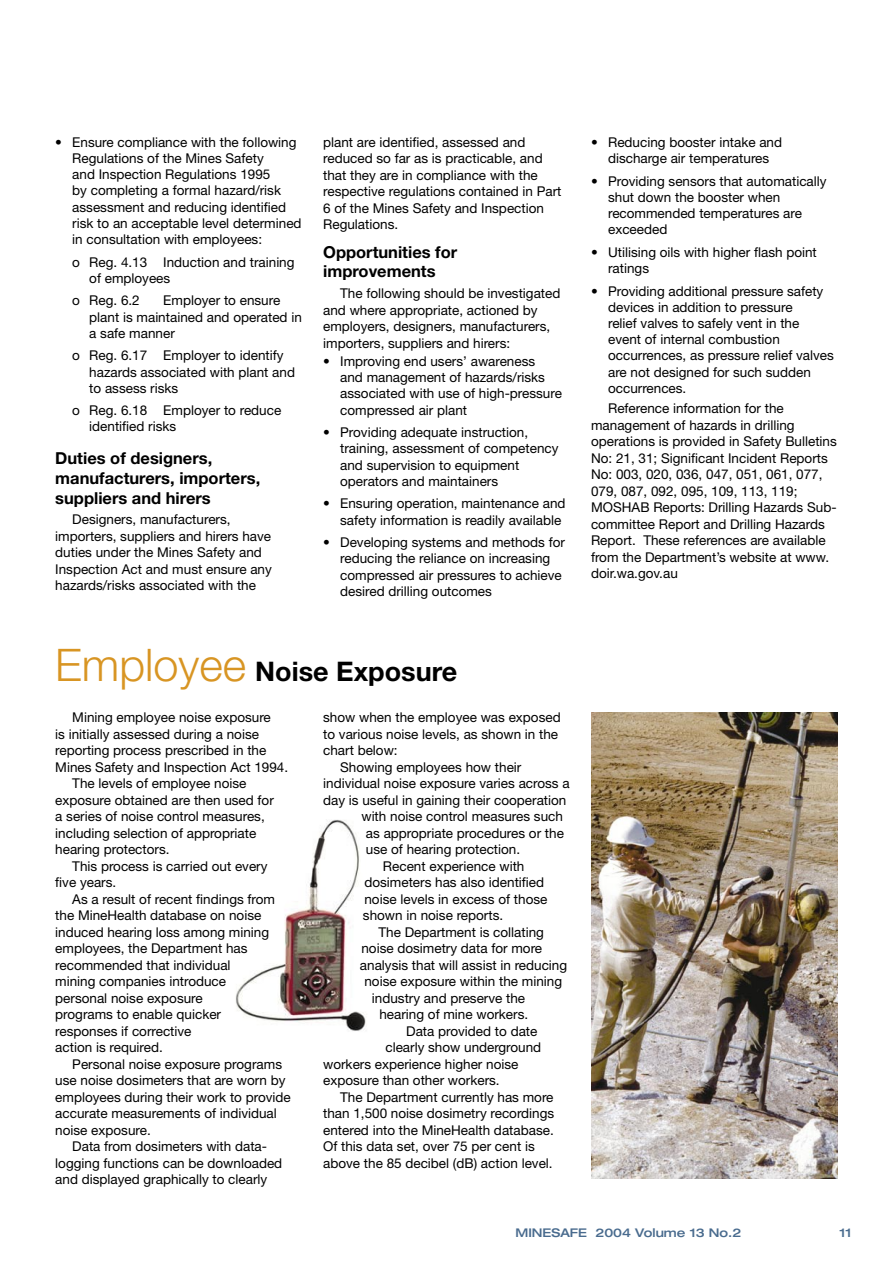
<style>
.page{position:relative;width:893px;height:1263px;background:#fff}
.page>*{position:absolute;margin:0;border:0;box-sizing:border-box;transform-origin:0 0}
.heading{font:700 27px "Helvetica Neue";color:#000}
.sub_head{font:700 16.5px/19.8px "Helvetica Neue";color:#000}
.body_text{font:13.5px/16.5px "Helvetica Neue";color:#000}
.dotpoint{font:13.5px/16.2px "Helvetica Neue";color:#000}
.t1{font:500 expanded 12px "Helvetica Neue";color:#496b8e}
.s1{font-weight:300;font-size:45px;color:#d89523}
</style>
<div class="page">
<img style="left:236px;top:819px;width:130px;height:212px">
<img style="left:591px;top:713px;width:247px;height:466px">
<p class="dotpoint" style="left:72px;top:134px;width:231px;text-indent:-17px">• Ensure compliance with the following Regulations of the Mines Safety<br>and Inspection Regulations 1995<br>by completing a formal hazard/risk assessment and reducing identified risk to an acceptable level determined in consultation with employees:</p>
<p class="dotpoint" style="left:89px;top:253px;width:207px;text-indent:-17px">o Reg. 4.13 Induction and training of employees</p>
<p class="dotpoint" style="left:72px;top:292px;width:69px">o Reg. 6.2</p>
<p class="dotpoint" style="left:89px;top:292px;width:214px;text-indent:74px">Employer to ensure plant is maintained and operated in a safe manner</p>
<p class="dotpoint" style="left:89px;top:347px;width:207px;text-indent:-17px">o Reg. 6.17 Employer to identify hazards associated with plant and to assess risks</p>
<p class="dotpoint" style="left:89px;top:402px;width:194px;text-indent:-17px">o Reg. 6.18 Employer to reduce identified risks</p>
<p class="sub_head" style="left:55px;top:448px;width:206px">Duties of designers, manufacturers, importers, suppliers and hirers</p>
<p class="body_text" style="left:55px;top:511px;width:218px;text-indent:17px">Designers, manufacturers, importers, suppliers and hirers have duties under the Mines Safety and Inspection Act and must ensure any hazards/risks associated with the</p>
<p class="body_text" style="left:323px;top:133px;width:240px">plant are identified, assessed and reduced so far as is practicable, and that they are in compliance with the respective regulations contained in Part 6 of the Mines Safety and Inspection Regulations.</p>
<p class="sub_head" style="left:323px;top:241px;width:136px">Opportunities for improvements</p>
<p class="body_text" style="left:323px;top:285px;width:239px;text-indent:17px">The following should be investigated and where appropriate, actioned by employers, designers, manufacturers, importers, suppliers and hirers:</p>
<p class="dotpoint" style="left:340px;top:353px;width:223px;text-indent:-17px">• Improving end users’ awareness<br>and management of hazards/risks associated with use of high-pressure compressed air plant</p>
<p class="dotpoint" style="left:340px;top:424px;width:220px;text-indent:-17px">• Providing adequate instruction, training, assessment of competency and supervision to equipment operators and maintainers</p>
<p class="dotpoint" style="left:340px;top:495px;width:227px;text-indent:-17px">• Ensuring operation, maintenance and safety information is readily available</p>
<p class="dotpoint" style="left:340px;top:534px;width:226px;text-indent:-17px">• Developing systems and methods for reducing the reliance on increasing compressed air pressures to achieve desired drilling outcomes</p>
<p class="heading" style="left:55px;top:655px;width:403px"><span class="s1">Employee</span> Noise Exposure</p>
<p class="body_text" style="left:55px;top:709px;width:234px;text-indent:17px">Mining employee noise exposure<br>is initially assessed during a noise reporting process prescribed in the Mines Safety and Inspection Act 1994.</p>
<p class="body_text" style="left:55px;top:775px;width:220px;text-indent:17px">The levels of employee noise exposure obtained are then used for a series of noise control measures, including selection of appropriate hearing protectors.</p>
<p class="body_text" style="left:55px;top:857px;width:214px;text-indent:17px">This process is carried out every five years.</p>
<p class="body_text" style="left:55px;top:890px;width:221px;text-indent:17px">As a result of recent findings from the MineHealth database on noise induced hearing loss among mining employees, the Department has recommended that individual<br>mining companies introduce personal noise exposure<br>programs to enable quicker responses if corrective<br>action is required.</p>
<p class="body_text" style="left:55px;top:1055px;width:237px;text-indent:17px">Personal noise exposure programs use noise dosimeters that are worn by employees during their work to provide accurate measurements of individual noise exposure.</p>
<p class="body_text" style="left:55px;top:1138px;width:229px;text-indent:17px">Data from dosimeters with data&shy;logging functions can be downloaded and displayed graphically to clearly</p>
<p class="body_text" style="left:323px;top:709px;width:239px">show when the employee was exposed to various noise levels, as shown in the chart below:</p>
<p class="body_text" style="left:340px;top:758px;width:183px">Showing employees how their</p>
<p class="body_text" style="left:323px;top:775px;width:248px">individual noise exposure varies across a</p>
<p class="body_text" style="left:323px;top:791px;width:245px">day is useful in gaining their cooperation</p>
<p class="body_text" style="left:361px;top:808px;width:203px">with noise control measures such</p>
<p class="body_text" style="left:366px;top:824px;width:200px">as appropriate procedures or the</p>
<p class="body_text" style="left:366px;top:841px;width:156px">use of hearing protection.</p>
<p class="body_text" style="left:363px;top:857px;width:186px;text-indent:20px">Recent experience with dosimeters has also identified noise levels in excess of those shown in noise reports.</p>
<p class="body_text" style="left:378px;top:923px;width:167px">The Department is collating</p>
<p class="body_text" style="left:361px;top:940px;width:182px">noise dosimetry data for more</p>
<p class="body_text" style="left:360px;top:956px;width:209px">analysis that will assist in reducing</p>
<p class="body_text" style="left:364px;top:973px;width:199px">noise exposure within the mining</p>
<p class="body_text" style="left:372px;top:989px;width:155px">industry and preserve the</p>
<p class="body_text" style="left:379px;top:1006px;width:150px">hearing of mine workers.</p>
<p class="body_text" style="left:406px;top:1022px;width:133px">Data provided to date</p>
<p class="body_text" style="left:385px;top:1039px;width:157px">clearly show underground</p>
<p class="body_text" style="left:323px;top:1055px;width:197px">workers experience higher noise</p>
<p class="body_text" style="left:323px;top:1072px;width:178px">exposure than other workers.</p>
<p class="body_text" style="left:323px;top:1088px;width:233px;text-indent:17px">The Department currently has more than 1,500 noise dosimetry recordings entered into the MineHealth database.<br>Of this data set, over 75 per cent is above the 85 decibel (dB) action level.</p>
<p class="dotpoint" style="left:591px;top:134px;width:193px;text-align:center">• Reducing booster intake and discharge air temperatures</p>
<p class="dotpoint" style="left:608px;top:172px;width:220px;text-indent:-17px">• Providing sensors that automatically shut down the booster when recommended temperatures are exceeded</p>
<p class="dotpoint" style="left:608px;top:244px;width:210px;text-indent:-17px">• Utilising oils with higher flash point ratings</p>
<p class="dotpoint" style="left:608px;top:282px;width:227px;text-indent:-17px">• Providing additional pressure safety devices in addition to pressure<br>relief valves to safely vent in the event of internal combustion occurrences, as pressure relief valves are not designed for such sudden occurrences.</p>
<p class="body_text" style="left:591px;top:400px;width:247px;text-indent:17px">Reference information for the management of hazards in drilling operations is provided in Safety Bulletins No: 21, 31; Significant Incident Reports No: 003, 020, 036, 047, 051, 061, 077, 079, 087, 092, 095, 109, 113, 119; MOSHAB Reports: Drilling Hazards Sub&shy;committee Report and Drilling Hazards Report. These references are available from the Department’s website at www. doir.wa.gov.au</p>
<p class="t1" style="left:515px;top:1225px;width:227px">MINESAFE 2004 Volume 13 No.2</p>
<p class="t1" style="left:839px;top:1225px;width:13px">11</p>
</div>
